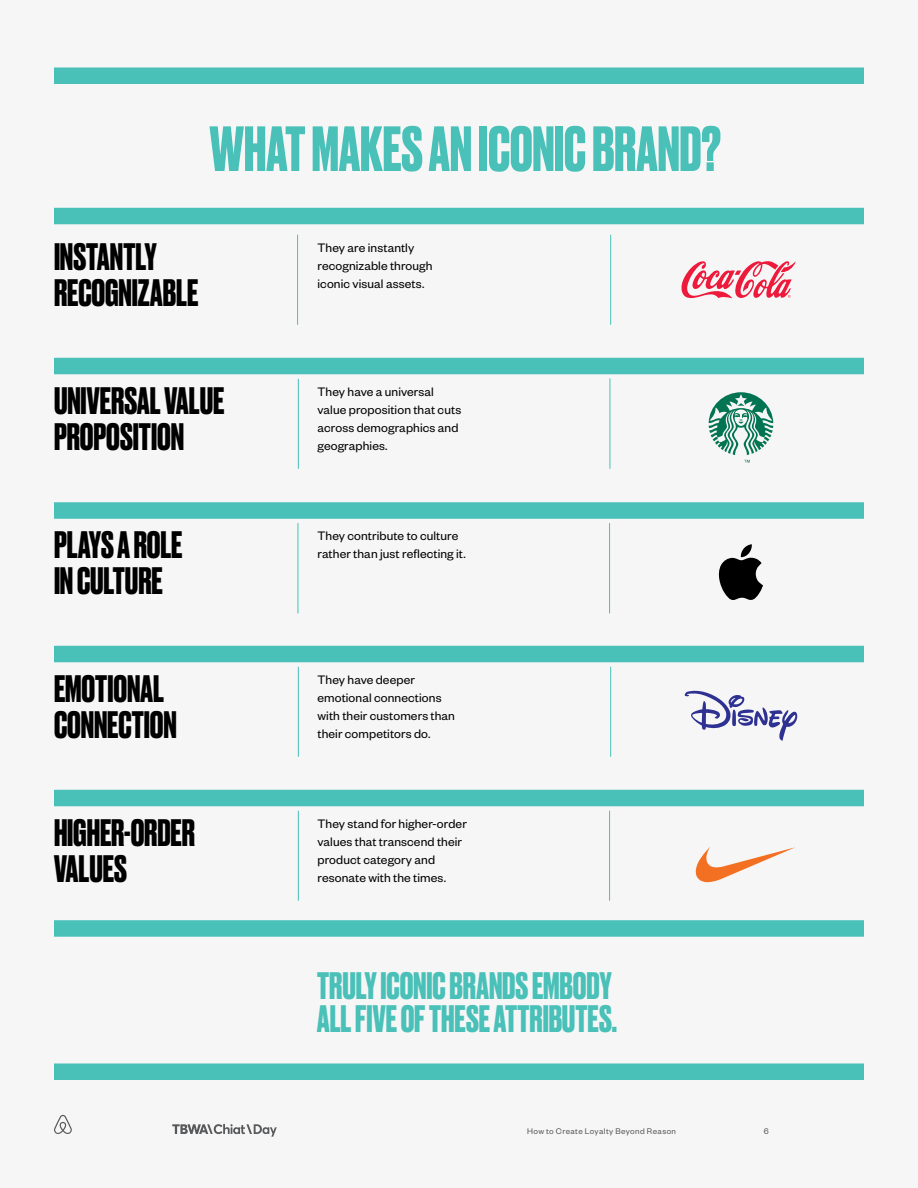
<style>
.page{position:relative;width:918px;height:1188px;background:#f6f6f6}
.page>*{position:absolute;margin:0;border:0;box-sizing:border-box;transform-origin:0 0}
.t1{font:700 60px "Druk";color:#49c0b8}
.t2{font:700 36px/36px "Druk";color:#000}
.t3{font:700 36px/33px "Druk";color:#49c0b8}
.t4{font:13.5px/18px "Founders Grotesk";letter-spacing:.01em;color:#000}
.t5{font:9px "Founders Grotesk";letter-spacing:.045em;color:#58595b}
</style>
<div class="page">
<svg style="left:172px;top:1124px;width:105px;height:13px"></svg>
<svg style="left:54px;top:1115px;width:18px;height:19px"></svg>
<svg style="left:681px;top:261px;width:115px;height:37px"></svg>
<svg style="left:709px;top:392px;width:64px;height:71px"></svg>
<svg style="left:718px;top:544px;width:45px;height:56px"></svg>
<svg style="left:685px;top:690px;width:113px;height:51px"></svg>
<svg style="left:695px;top:847px;width:100px;height:35px"></svg>
<hr style="left:297px;top:235px;width:1px;height:90px;background:#48c0b7">
<hr style="left:298px;top:379px;width:1px;height:90px;background:#48c0b7">
<hr style="left:298px;top:523px;width:1px;height:90px;background:#48c0b7">
<hr style="left:298px;top:667px;width:1px;height:90px;background:#48c0b7">
<hr style="left:298px;top:811px;width:1px;height:90px;background:#48c0b7">
<hr style="left:610px;top:235px;width:1px;height:90px;background:#48c0b7">
<hr style="left:610px;top:378px;width:1px;height:91px;background:#48c0b7">
<hr style="left:609px;top:523px;width:1px;height:90px;background:#48c0b7">
<hr style="left:610px;top:667px;width:1px;height:90px;background:#48c0b7">
<hr style="left:609px;top:811px;width:1px;height:90px;background:#48c0b7">
<div style="left:54px;top:502px;width:810px;height:17px;background:#49c0b8"></div>
<div style="left:54px;top:790px;width:810px;height:16px;background:#49c0b8"></div>
<div style="left:54px;top:646px;width:810px;height:16px;background:#49c0b8"></div>
<div style="left:54px;top:358px;width:810px;height:16px;background:#49c0b8"></div>
<div style="left:54px;top:920px;width:810px;height:17px;background:#49c0b8"></div>
<div style="left:54px;top:1064px;width:810px;height:16px;background:#49c0b8"></div>
<div style="left:54px;top:208px;width:810px;height:16px;background:#49c0b8"></div>
<div style="left:54px;top:68px;width:810px;height:16px;background:#49c0b8"></div>
<h1 class="t1" style="left:210px;top:108px;width:513px">WHAT MAKES AN ICONIC BRAND?</h1>
<h2 class="t2" style="left:54px;top:237px;width:146px">INSTANTLY<br>RECOGNIZABLE</h2>
<p class="t4" style="left:318px;top:238px;width:117px">They are instantly recognizable through iconic visual assets.</p>
<h2 class="t2" style="left:54px;top:381px;width:172px">UNIVERSAL VALUE<br>PROPOSITION</h2>
<h2 class="t2" style="left:54px;top:525px;width:130px">PLAYS A ROLE<br>IN CULTURE</h2>
<h2 class="t2" style="left:54px;top:669px;width:124px">EMOTIONAL<br>CONNECTION</h2>
<h2 class="t2" style="left:54px;top:813px;width:142px">HIGHER-ORDER<br>VALUES</h2>
<p class="t4" style="left:318px;top:382px;width:145px">They have a universal value proposition that cuts across demographics and geographies.</p>
<p class="t4" style="left:318px;top:526px;width:150px">They contribute to culture rather than just reflecting it.</p>
<p class="t4" style="left:318px;top:670px;width:139px">They have deeper emotional connections with their customers than their competitors do.</p>
<p class="t4" style="left:318px;top:814px;width:151px">They stand for higher-order values that transcend their product category and resonate with the times.</p>
<h2 class="t3" style="left:317px;top:967px;width:301px">TRULY ICONIC BRANDS EMBODY<br>ALL FIVE OF THESE ATTRIBUTES.</h2>
<p class="t5" style="left:527px;top:1126px;width:150px">How to Create Loyalty Beyond Reason</p>
<p class="t5" style="left:764px;top:1126px;width:6px">6</p>
</div>
